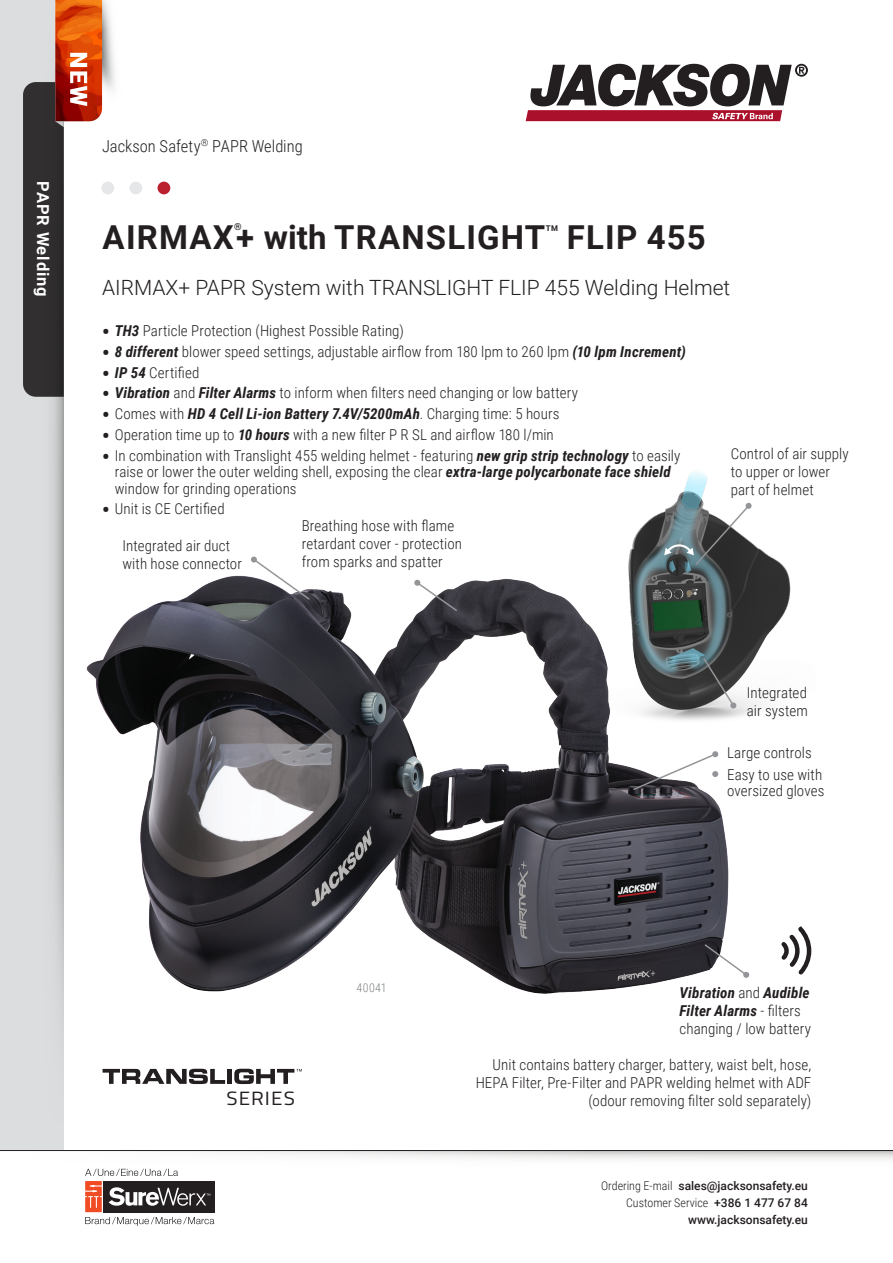
<style>
.page{position:relative;width:893px;height:1263px;background:#fff}
.page>*{position:absolute;margin:0;border:0;box-sizing:border-box;transform-origin:0 0}
.title_product{font:700 33px "Roboto";letter-spacing:.035em;color:#231f20}
.sub_title_-_product{font:300 21px "Roboto";color:#231f20}
.t1{font:19.2px "Cairo";letter-spacing:.05em;color:#231f20;scale:1.08 1}
.small_header{font:300 16.5px "Roboto Condensed";color:#231f20}
.t2{font:700 16.5px "Roboto";letter-spacing:.055em;color:#fff}
.body_right{font:300 15px/16.5px "Roboto Condensed";letter-spacing:.005em;color:#231f20}
.body_left{font:300 15px/18px "Roboto Condensed";letter-spacing:.005em;color:#231f20}
.t3{font:italic 700 15px "Roboto Condensed";letter-spacing:.01em;color:#231f20}
.t4{font:500 12px "Roboto";color:#231f20}
.t5{font:300 12px "Roboto Condensed";color:#231f20}
.images_prod_no{font:300 12px "Roboto Condensed";letter-spacing:.03em;color:#808285}
.title_product-2{font:700 9.6px "Roboto";color:#231f20}
.title_product-3{font:700 7.8px "Roboto";color:#231f20}
.s1{font-weight:700;font-size:21px}
.s2{font-weight:700;font-style:italic}
.s3{font-style:normal;font-size:21px}
.s4{font-weight:300;font-style:normal}
.s5{font-family:"Roboto Condensed";font-weight:300}
.s6{font-family:"Roboto";font-weight:500}
</style>
<div class="page">
<div style="left:0;top:0;width:64px;height:1150px;background:#dcdddf"></div>
<img style="left:628px;top:471px;width:163px;height:246px">
<img style="left:86px;top:569px;width:652px;height:425px">
<div style="left:158px;top:182px;width:12px;height:12px;background:#ba202f;border-radius:50%"></div>
<div style="left:129px;top:182px;width:13px;height:12px;background:#e6e7e9;border-radius:50%"></div>
<div style="left:101px;top:182px;width:13px;height:12px;background:#e6e7e9;border-radius:50%"></div>
<svg style="left:103px;top:1069px;width:122px;height:15px"></svg>
<div style="left:227px;top:1069px;width:5px;height:15px;background:#231f20"></div>
<svg style="left:234px;top:1069px;width:68px;height:15px"></svg>
<svg style="left:703px;top:943px;width:46px;height:35px"></svg>
<svg style="left:632px;top:751px;width:86px;height:40px"></svg>
<svg style="left:781px;top:926px;width:31px;height:49px"></svg>
<svg style="left:414px;top:580px;width:44px;height:32px"></svg>
<svg style="left:251px;top:556px;width:60px;height:45px"></svg>
<svg style="left:702px;top:657px;width:34px;height:51px;background:#626364"></svg>
<svg style="left:664px;top:503px;width:88px;height:63px"></svg>
<img style="left:53px;top:397px;width:11px;height:620px">
<svg style="left:526px;top:64px;width:282px;height:57px"></svg>
<svg style="left:23px;top:0;width:79px;height:397px"></svg>
<img style="left:102px;top:0;width:13px;height:109px">
<svg style="left:85px;top:1181px;width:129px;height:45px"></svg>
<img style="left:85px;top:1151px;width:808px;height:25px">
<hr style="left:0;top:1150px;width:893px;height:1px;background:#231f20">
<p class="t2" style="left:55px;top:181px;width:117px;rotate:90deg">PAPR Welding</p>
<p class="small_header" style="left:102px;top:134px;width:202px">Jackson Safety<sup>®</sup> PAPR Welding</p>
<p class="title_product-2" style="left:234px;top:220px;width:9px">®</p>
<p class="title_product-3" style="left:546px;top:223px;width:14px">TM</p>
<p class="title_product" style="left:567px;top:214px;width:140px">FLIP 455</p>
<p class="title_product" style="left:103px;top:214px;width:444px">AIRMAX+ with TRANSLIGHT</p>
<p class="sub_title_-_product" style="left:102px;top:273px;width:630px">AIRMAX+ PAPR System with TRANSLIGHT FLIP 455 Welding Helmet</p>
<p class="body_right" style="left:102px;top:322px;width:303px"><span class="s1">•</span> <span class="s2">TH3</span> Particle Protection (Highest Possible Rating)</p>
<p class="body_right" style="left:102px;top:343px;width:585px"><span class="s1">•</span> <span class="s2">8 different</span> blower speed settings, adjustable airflow from 180 lpm to 260 lpm <span class="s2">(10 lpm Increment)</span></p>
<p class="body_right" style="left:102px;top:363px;width:99px"><span class="s1">•</span> <span class="s2">IP 54</span> Certified</p>
<p class="body_right" style="left:102px;top:384px;width:478px"><span class="s1">•</span> <span class="s2">Vibration</span> and <span class="s2">Filter Alarms</span> to inform when filters need changing or low battery</p>
<p class="t3" style="left:102px;top:403px;width:459px"><span class="s3">•</span> <span class="s4">Comes with</span> HD 4 Cell Li-ion Battery 7.4V/5200mAh<span class="s4">. Charging time: 5 hours</span></p>
<p class="body_right" style="left:102px;top:426px;width:453px"><span class="s1">•</span> Operation time up to <span class="s2">10 hours</span> with a new filter P R SL and airflow 180 l/min</p>
<p class="body_right" style="left:115px;top:446px;width:567px;text-indent:-13px"><span class="s1">•</span> In combination with Translight 455 welding helmet - featuring <span class="s2">new grip strip technology</span> to easily raise or lower the outer welding shell, exposing the clear <span class="s2">extra-large polycarbonate face shield </span>window for grinding operations</p>
<p class="body_right" style="left:102px;top:500px;width:124px"><span class="s1">•</span> Unit is CE Certified</p>
<p class="body_left" style="left:122px;top:536px;width:121px">Integrated air duct with hose connector</p>
<p class="body_left" style="left:302px;top:516px;width:162px">Breathing hose with flame retardant cover - protection from sparks and spatter</p>
<p class="body_left" style="left:731px;top:444px;width:120px">Control of air supply to upper or lower part of helmet</p>
<p class="body_left" style="left:747px;top:683px;width:62px">Integrated air system</p>
<p class="body_left" style="left:727px;top:743px;width:86px">Large controls</p>
<p class="body_left" style="left:727px;top:766px;width:99px;line-height:16.5px">Easy to use with oversized gloves</p>
<p class="t1" style="left:227px;top:1084px;width:65px">SERIES</p>
<p class="images_prod_no" style="left:357px;top:979px;width:32px">40041</p>
<p class="body_left" style="left:680px;top:983px;width:133px"><span class="s2">Vibration</span> and <span class="s2">Audible<br>Filter Alarms</span> - filters changing / low battery</p>
<p class="body_right" style="left:476px;top:1055px;width:337px;line-height:18px;text-align:right">Unit contains battery charger, battery, waist belt, hose,<br>HEPA Filter, Pre-Filter and PAPR welding helmet with ADF (odour removing filter sold separately)</p>
<p class="t4" style="left:601px;top:1177px;width:208px"><span class="s5">Ordering E-mail</span> sales@jacksonsafety.eu</p>
<p class="t5" style="left:626px;top:1194px;width:183px">Customer Service <span class="s6">+386 1 477 67 84</span></p>
<p class="t4" style="left:688px;top:1211px;width:121px">www.jacksonsafety.eu</p>
</div>
